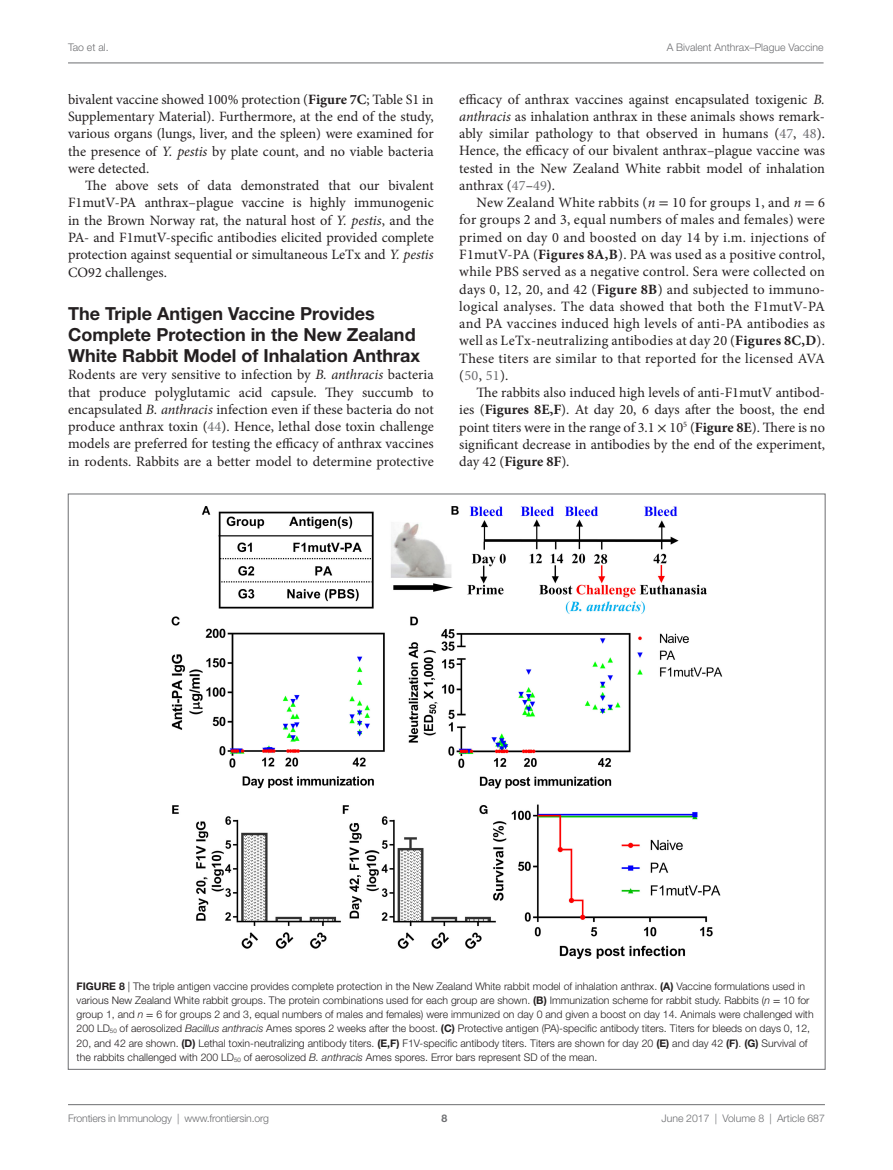
<style>
.page{position:relative;width:893px;height:1170px;background:#fff}
.page>*{position:absolute;margin:0;border:0;box-sizing:border-box;transform-origin:0 0}
.t1{font:700 18px/21px "Helvetica Neue LT Std";color:#231f20}
.t2{font:14.25px/17.2px "Minion Pro";color:#231f20;text-align:justify}
.t3{font:300 10.5px/14.2px "Helvetica Neue LT Std";color:#231f20}
.t4{font:300 10.5px "Helvetica Neue LT Std";color:#6c6d70}
.t5{font:700 10.5px "Helvetica Neue LT Std";color:#6c6d70}
.s1{font-weight:700}
.s2{font-style:italic}
.s3{color:#6c6d70}
.s4{font-family:"STIX General"}
.s5{font-family:"STIX General";font-weight:400}
</style>
<div class="page">
<img style="left:171px;top:506px;width:552px;height:453px">
<hr style="left:68px;top:63px;width:756px;height:1px;background:#6c6d70">
<hr style="left:68px;top:1104px;width:757px;height:1px;background:#6c6d70">
<p class="t4" style="left:68px;top:41px;width:42px">Tao et al.</p>
<p class="t4" style="left:667px;top:41px;width:158px">A Bivalent Anthrax–Plague Vaccine</p>
<p class="t2" style="left:68px;top:91px;width:367px">bivalent vaccine showed 100% protection (<span class="s1">Figure 7C</span>; Table S1 in Supplementary Material). Furthermore, at the end of the study, various organs (lungs, liver, and the spleen) were examined for the presence of <span class="s2">Y. pestis</span> by plate count, and no viable bacteria were detected.</p>
<p class="t2" style="left:68px;top:177px;width:367px;text-indent:17px">The above sets of data demonstrated that our bivalent F1mutV-PA anthrax–plague vaccine is highly immunogenic in the Brown Norway rat, the natural host of <span class="s2">Y. pestis</span>, and the PA- and F1mutV-specific antibodies elicited provided complete protection against sequential or simultaneous LeTx and <span class="s2">Y. pestis </span>CO92 challenges.</p>
<p class="t1" style="left:68px;top:303px;width:354px">The Triple Antigen Vaccine Provides<br>Complete Protection in the New Zealand<br>White Rabbit Model of Inhalation Anthrax</p>
<p class="t2" style="left:68px;top:366px;width:367px">Rodents are very sensitive to infection by <span class="s2">B. anthracis</span> bacteria that produce polyglutamic acid capsule. They succumb to encapsulated <span class="s2">B. anthracis</span> infection even if these bacteria do not produce anthrax toxin (<span class="s3">44</span>). Hence, lethal dose toxin challenge models are preferred for testing the efficacy of anthrax vaccines in rodents. Rabbits are a better model to determine protective</p>
<p class="t2" style="left:459px;top:90px;width:367px">efficacy of anthrax vaccines against encapsulated toxigenic <span class="s2">B. anthracis</span> as inhalation anthrax in these animals shows remark&shy;ably similar pathology to that observed in humans (<span class="s3">47</span>, <span class="s3">48</span>).<br>Hence, the efficacy of our bivalent anthrax–plague vaccine was tested in the New Zealand White rabbit model of inhalation anthrax (<span class="s3">47</span>–<span class="s3">49</span>).</p>
<p class="t2" style="left:459px;top:194px;width:367px;text-indent:17px">New Zealand White rabbits (<span class="s2">n</span> <span class="s4">=</span> 10 for groups 1, and <span class="s2">n</span> <span class="s4">=</span> 6 for groups 2 and 3, equal numbers of males and females) were primed on day 0 and boosted on day 14 by i.m. injections of F1mutV-PA (<span class="s1">Figures 8A,B</span>). PA was used as a positive control, while PBS served as a negative control. Sera were collected on days 0, 12, 20, and 42 (<span class="s1">Figure 8B</span>) and subjected to immuno&shy;logical analyses. The data showed that both the F1mutV-PA and PA vaccines induced high levels of anti-PA antibodies as well as LeTx-neutralizing antibodies at day 20 (<span class="s1">Figures 8C,D</span>).<br>These titers are similar to that reported for the licensed AVA (<span class="s3">50</span>, <span class="s3">51</span>).</p>
<p class="t2" style="left:459px;top:384px;width:367px;text-indent:17px">The rabbits also induced high levels of anti-F1mutV antibod&shy;ies (<span class="s1">Figures 8E,F</span>). At day 20, 6 days after the boost, the end point titers were in the range of 3.1 <span class="s4">×</span> 10<sup>5</sup> (<span class="s1">Figure 8E</span>). There is no significant decrease in antibodies by the end of the experiment, day 42 (<span class="s1">Figure 8F</span>).</p>
<p class="t3" style="left:77px;top:978px;width:738px"><span class="s1">FIG URE 8</span> | The triple antigen vaccine provides complete protection in the New Zealand White rabbit model of inhalation anthrax. <span class="s1">(A)</span> Vaccine formulations used in various New Zealand White rabbit groups. The protein combinations used for each group are shown. <span class="s1">(B)</span> Immunization scheme for rabbit study. Rabbits (<span class="s2">n</span> <span class="s5">=</span> 10 for group 1, and <span class="s2">n</span> <span class="s5">=</span> 6 for groups 2 and 3, equal numbers of males and females) were immunized on day 0 and given a boost on day 14. Animals were challenged with 200 LD<sub>50</sub> of aerosolized <span class="s2">Bacillus anthracis</span> Ames spores 2 weeks after the boost. <span class="s1">(C)</span> Protective antigen (PA)-specific antibody titers. Titers for bleeds on days 0, 12, 20, and 42 are shown. <span class="s1">(D)</span> Lethal toxin-neutralizing antibody titers. <span class="s1">(E,F)</span> F1V-specific antibody titers. Titers are shown for day 20 <span class="s1">(E)</span> and day 42 <span class="s1">(F)</span>. <span class="s1">(G)</span> Survival of the rabbits challenged with 200 LD<sub>50</sub> of aerosolized <span class="s2">B. anthracis</span> Ames spores. Error bars represent SD of the mean.</p>
<p class="t4" style="left:68px;top:1111px;width:203px">Frontiers in Immunology | www.frontiersin.org</p>
<p class="t4" style="left:662px;top:1111px;width:165px">June 2017 | Volume 8 | Article 687</p>
<p class="t5" style="left:441px;top:1111px;width:7px">8</p>
</div>
